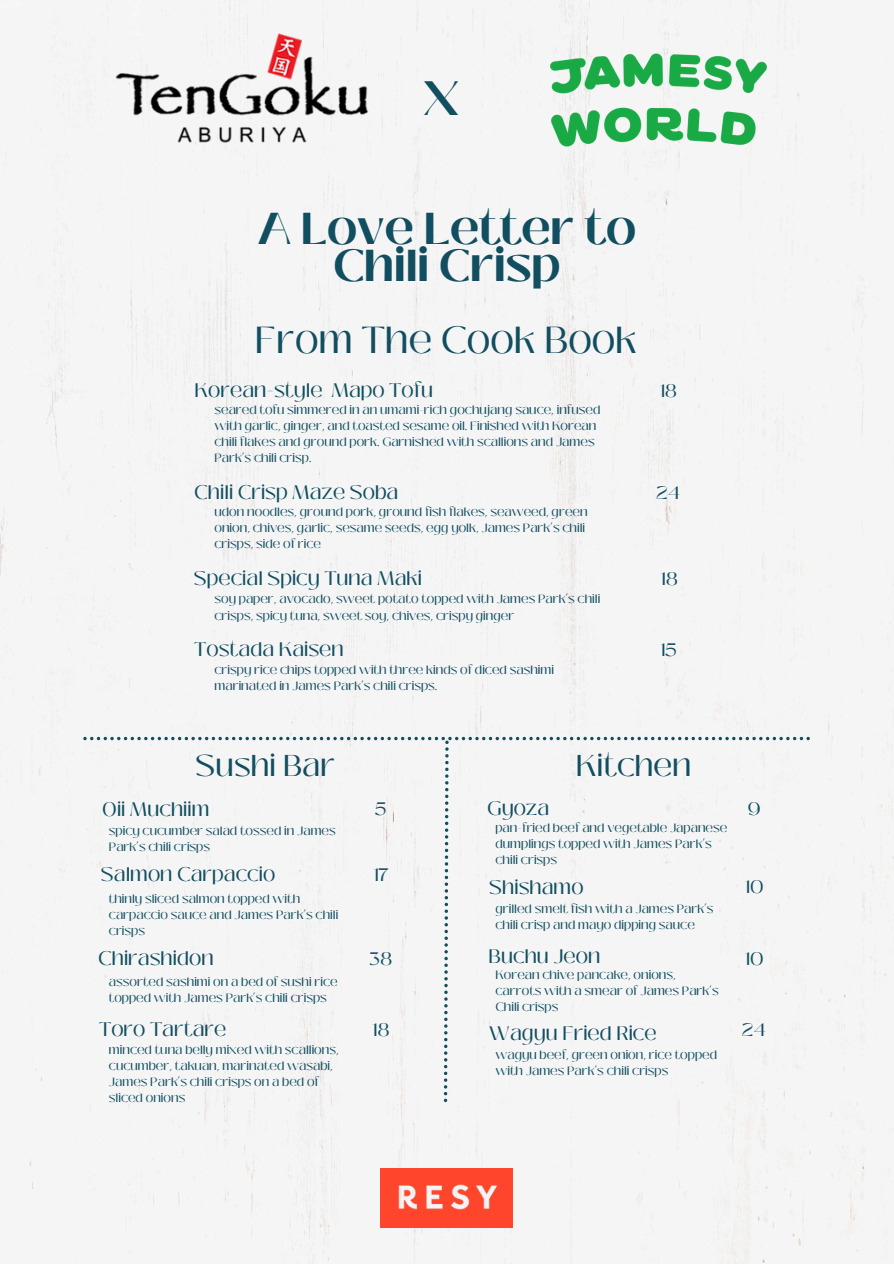
<style>
.page{position:relative;width:894px;height:1264px;background:#fff}
.page>*{position:absolute;margin:0;border:0;box-sizing:border-box;transform-origin:0 0}
.t1{font:700 48px "Black Mango";color:#114e60}
.t2{font:700 44.55px/37.2px "Black Mango";color:#114e60;text-align:center}
.t3{font:37.5px "Black Mango";color:#114e60}
.t4{font:30px "Black Mango";color:#114e60}
.t5{font:19.5px "Black Mango";color:#114e60}
.t6{font:18px "Black Mango";color:#114e60}
.t7{font:12px/16px "Black Mango";color:#114e60}
</style>
<div class="page">
<div style="left:0;top:0;width:893px;height:1263px;background:#f5f5f5"></div>
<div style="left:83px;top:736px;width:726px;height:366px;background:#f5f5f5"></div>
<img style="left:115px;top:28px;width:254px;height:123px">
<img style="left:513px;top:20px;width:290px;height:159px">
<img style="left:381px;top:1168px;width:131px;height:58px">
<p class="t1" style="left:423px;top:62px;width:37px">X</p>
<p class="t2" style="left:257px;top:210px;width:380px">A Love Letter to<br>Chili Crisp</p>
<h4 class="t3" style="left:255px;top:311px;width:383px">From The Cook Book</h4>
<p class="t5" style="left:194px;top:375px;width:240px">Korean-style Mapo Tofu</p>
<h2 class="t7" style="left:214px;top:402px;width:387px">seared tofu simmered in an umami-rich gochujang sauce, infused with garlic, ginger, and toasted sesame oil. Finished with Korean chili flakes and ground pork. Garnished with scallions and James Park’s chili crisp.</h2>
<h4 class="t5" style="left:194px;top:477px;width:206px">Chili Crisp Maze Soba</h4>
<p class="t7" style="left:214px;top:504px;width:374px">udon noodles, ground pork, ground fish flakes, seaweed, green onion, chives, garlic, sesame seeds, egg yolk, James Park’s chili crisps, side of rice</p>
<p class="t5" style="left:194px;top:564px;width:230px">Special Spicy Tuna Maki</p>
<p class="t7" style="left:214px;top:591px;width:387px">soy paper, avocado, sweet potato topped with James Park’s chili crisps, spicy tuna, sweet soy, chives, crispy ginger</p>
<h4 class="t5" style="left:194px;top:634px;width:151px">Tostada Kaisen</h4>
<p class="t7" style="left:214px;top:662px;width:341px">crispy rice chips topped with three kinds of diced sashimi marinated in James Park’s chili crisps.</p>
<p class="t6" style="left:659px;top:377px;width:19px">18</p>
<h4 class="t6" style="left:656px;top:479px;width:26px">24</h4>
<p class="t6" style="left:660px;top:565px;width:19px">18</p>
<h4 class="t6" style="left:659px;top:636px;width:19px">15</h4>
<p class="t4" style="left:195px;top:743px;width:141px">Sushi Bar</p>
<p class="t4" style="left:575px;top:743px;width:117px">Kitchen</p>
<p class="t5" style="left:102px;top:794px;width:109px">Oii Muchiim</p>
<h3 class="t5" style="left:487px;top:793px;width:64px">Gyoza</h3>
<h4 class="t6" style="left:375px;top:795px;width:13px">5</h4>
<h1 class="t7" style="left:109px;top:822px;width:228px">spicy cucumber salad tossed in James<br>Park’s chili crisps</h1>
<h3 class="t5" style="left:101px;top:859px;width:176px">Salmon Carpaccio</h3>
<p class="t7" style="left:109px;top:890px;width:231px">thinly sliced salmon topped with carpaccio sauce and James Park’s chili crisps</p>
<p class="t6" style="left:373px;top:861px;width:17px">17</p>
<h4 class="t7" style="left:495px;top:820px;width:233px">pan-fried beef and vegetable Japanese dumplings topped with James Park’s chili crisps</h4>
<h4 class="t5" style="left:489px;top:872px;width:96px">Shishamo</h4>
<h4 class="t7" style="left:495px;top:901px;width:219px">grilled smelt fish with a James Park’s chili crisp and mayo dipping sauce</h4>
<p class="t5" style="left:98px;top:943px;width:117px">Chirashidon</p>
<p class="t6" style="left:369px;top:944px;width:25px">38</p>
<p class="t5" style="left:488px;top:941px;width:113px">Buchu Jeon</p>
<p class="t7" style="left:109px;top:973px;width:230px">assorted sashimi on a bed of sushi rice topped with James Park’s chili crisps</p>
<h4 class="t7" style="left:495px;top:967px;width:225px">Korean chive pancake, onions, carrots with a smear of James Park’s<br>Chili crisps</h4>
<p class="t5" style="left:99px;top:1014px;width:129px">Toro Tartare</p>
<p class="t7" style="left:109px;top:1042px;width:231px">minced tuna belly mixed with scallions, cucumber, takuan, marinated wasabi,<br>James Park’s chili crisps on a bed of sliced onions</p>
<p class="t6" style="left:372px;top:1016px;width:19px">18</p>
<p class="t5" style="left:489px;top:1018px;width:169px">Wagyu Fried Rice</p>
<h4 class="t7" style="left:495px;top:1047px;width:223px">wagyu beef, green onion, rice topped with James Park’s chili crisps</h4>
<p class="t6" style="left:747px;top:795px;width:15px">9</p>
<h4 class="t6" style="left:744px;top:873px;width:20px">10</h4>
<p class="t6" style="left:744px;top:944px;width:20px">10</p>
<p class="t6" style="left:741px;top:1016px;width:26px">24</p>
</div>
